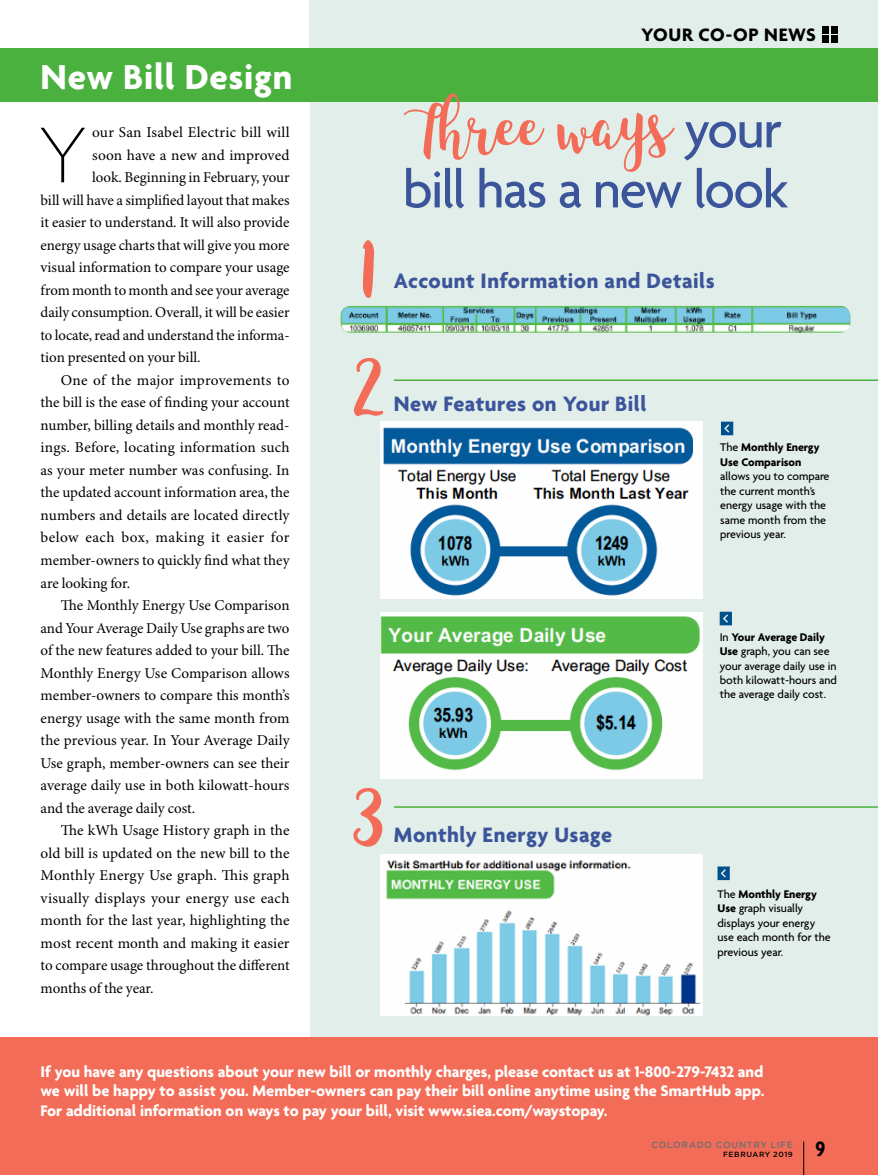
<style>
.page{position:relative;width:878px;height:1175px;background:#fff}
.page>*{position:absolute;margin:0;border:0;box-sizing:border-box;transform-origin:0 0}
.t1{font:100 85.5px "Agenda";color:#000}
.t2{font:69px "King Basil Lite";color:#f36c57}
.t3{font:500 55.5px "Agenda";letter-spacing:-.03em;color:#3b549a}
.t4{font:55.5px "King Basil Lite";letter-spacing:-.015em;color:#f36c57}
.t5{font:700 37.5px "Agenda";letter-spacing:.02em;color:#fff}
.t6{font:700 22.5px "Agenda";letter-spacing:.02em;color:#3b549a}
.t7{font:700 condensed 22.5px "Agenda";color:#000}
.t8{font:700 19.5px "Agenda";letter-spacing:.03em;color:#000}
.t9{font:700 16.5px/19.8px "Agenda";color:#fff;text-align:justify}
.t10{font:15px "Minion Pro";color:#000}
.t11{font:15px "Minion Pro";letter-spacing:.02em;color:#000}
.t12{font:15px "Minion Pro";letter-spacing:.03em;color:#000}
.t13{font:500 12px/14.4px "Agenda";color:#000}
.t14{font:700 12px/14.4px "Agenda";color:#000}
.t15{font:500 9px "Gotham HTF";letter-spacing:.075em;color:#6d6e71}
.t16{font:500 7.5px "Gotham HTF";letter-spacing:.08em;color:#000}
.s1{font-family:"Agenda";font-weight:500;color:#3b549a}
.s2{font-weight:500}
.s3{font-weight:700}
</style>
<div class="page">
<div style="left:310px;top:0;width:568px;height:1174px;background:#e1eee9"></div>
<hr style="left:0;top:907px;width:1px;height:267px;background:#000">
<div style="left:0;top:1037px;width:878px;height:137px;background:#f36c57"></div>
<img style="left:380px;top:421px;width:322px;height:177px">
<img style="left:380px;top:613px;width:322px;height:166px">
<svg style="left:721px;top:421px;width:12px;height:14px"></svg>
<svg style="left:719px;top:611px;width:13px;height:14px"></svg>
<img style="left:340px;top:306px;width:510px;height:27px">
<img style="left:380px;top:854px;width:322px;height:161px">
<hr style="left:394px;top:806px;width:484px;height:1px;background:#4ab13e">
<hr style="left:394px;top:379px;width:484px;height:2px;background:#4ab13e">
<div style="left:0;top:48px;width:878px;height:54px;background:#4ab13e"></div>
<svg style="left:717px;top:866px;width:12px;height:14px"></svg>
<hr style="left:803px;top:1141px;width:1px;height:33px;background:#000">
<div style="left:830px;top:36px;width:7px;height:7px;background:#000"></div>
<div style="left:830px;top:26px;width:7px;height:7px;background:#000"></div>
<div style="left:821px;top:36px;width:7px;height:7px;background:#000"></div>
<div style="left:821px;top:26px;width:7px;height:7px;background:#000"></div>
<h3 class="t5" style="left:40px;top:57px;width:253px">New Bill Design</h3>
<h1 class="t1" style="left:38px;top:109px;width:52px">Y</h1>
<p class="t11" style="left:92px;top:123px;width:199px">our San Isabel Electric bill will</p>
<p class="t10" style="left:92px;top:146px;width:199px">soon have a new and improved</p>
<p class="t10" style="left:92px;top:168px;width:199px">look. Beginning in February, your</p>
<p class="t10" style="left:41px;top:191px;width:250px">bill will have a simplified layout that makes</p>
<p class="t10" style="left:41px;top:213px;width:250px">it easier to understand. It will also provide</p>
<p class="t10" style="left:41px;top:236px;width:250px">energy usage charts that will give you more</p>
<p class="t10" style="left:41px;top:258px;width:250px">visual information to compare your usage</p>
<p class="t10" style="left:41px;top:281px;width:250px">from month to month and see your average</p>
<p class="t10" style="left:41px;top:303px;width:250px">daily consumption. Overall, it will be easier</p>
<p class="t10" style="left:41px;top:326px;width:250px">to locate, read and understand the informa-</p>
<p class="t10" style="left:41px;top:348px;width:162px">tion presented on your bill.</p>
<p class="t10" style="left:61px;top:371px;width:230px">One of the major improvements to</p>
<p class="t10" style="left:41px;top:393px;width:250px">the bill is the ease of finding your account</p>
<p class="t10" style="left:41px;top:416px;width:250px">number, billing details and monthly read-</p>
<p class="t10" style="left:41px;top:438px;width:250px">ings. Before, locating information such</p>
<p class="t10" style="left:41px;top:461px;width:250px">as your meter number was confusing. In</p>
<p class="t10" style="left:41px;top:483px;width:250px">the updated account information area, the</p>
<p class="t10" style="left:41px;top:506px;width:250px">numbers and details are located directly</p>
<p class="t12" style="left:41px;top:528px;width:250px">below each box, making it easier for</p>
<p class="t10" style="left:41px;top:551px;width:250px">member-owners to quickly find what they</p>
<p class="t10" style="left:41px;top:573px;width:91px">are looking for.</p>
<p class="t10" style="left:61px;top:596px;width:230px">The Monthly Energy Use Comparison</p>
<p class="t10" style="left:41px;top:618px;width:250px">and Your Average Daily Use graphs are two</p>
<p class="t10" style="left:41px;top:641px;width:250px">of the new features added to your bill. The</p>
<p class="t10" style="left:41px;top:663px;width:250px">Monthly Energy Use Comparison allows</p>
<p class="t10" style="left:41px;top:686px;width:250px">member-owners to compare this month’s</p>
<p class="t10" style="left:41px;top:708px;width:250px">energy usage with the same month from</p>
<p class="t10" style="left:41px;top:731px;width:250px">the previous year. In Your Average Daily</p>
<p class="t10" style="left:41px;top:753px;width:250px">Use graph, member-owners can see their</p>
<p class="t10" style="left:41px;top:776px;width:250px">average daily use in both kilowatt-hours</p>
<p class="t10" style="left:41px;top:798px;width:156px">and the average daily cost.</p>
<p class="t10" style="left:61px;top:821px;width:230px">The kWh Usage History graph in the</p>
<p class="t10" style="left:41px;top:843px;width:250px">old bill is updated on the new bill to the</p>
<p class="t10" style="left:41px;top:866px;width:250px">Monthly Energy Use graph. This graph</p>
<p class="t11" style="left:41px;top:888px;width:250px">visually displays your energy use each</p>
<p class="t10" style="left:41px;top:911px;width:250px">month for the last year, highlighting the</p>
<p class="t10" style="left:41px;top:933px;width:250px">most recent month and making it easier</p>
<p class="t10" style="left:41px;top:956px;width:250px">to compare usage throughout the different</p>
<p class="t10" style="left:41px;top:978px;width:114px">months of the year.</p>
<h3 class="t8" style="left:641px;top:24px;width:176px">YOUR CO-OP NEWS</h3>
<h2 class="t2" style="left:360px;top:218px;width:20px">1</h2>
<h3 class="t4" style="left:409px;top:86px;width:374px">Three ways <span class="s1">your</span></h3>
<h3 class="t3" style="left:403px;top:160px;width:387px">bill has a new look</h3>
<h3 class="t6" style="left:394px;top:269px;width:322px">Account Information and Details</h3>
<h2 class="t2" style="left:351px;top:336px;width:39px">2</h2>
<h3 class="t6" style="left:394px;top:391px;width:254px">New Features on Your Bill</h3>
<p class="t14" style="left:720px;top:441px;width:101px"><span class="s2">The</span> Monthly Energy<br>Use Comparison</p>
<p class="t13" style="left:720px;top:470px;width:111px">allows you to compare the current month’s energy usage with the same month from the previous year.</p>
<p class="t13" style="left:719px;top:630px;width:119px">In <span class="s3">Your Average Daily<br>Use</span> graph, you can see your average daily use in both kilowatt-hours and the average daily cost.</p>
<h2 class="t2" style="left:351px;top:769px;width:36px">3</h2>
<h3 class="t6" style="left:394px;top:822px;width:220px">Monthly Energy Usage</h3>
<p class="t13" style="left:717px;top:887px;width:115px">The <span class="s3">Monthly Energy<br>Use</span> graph visually displays your energy use each month for the previous year.</p>
<p class="t9" style="left:40px;top:1062px;width:725px">If you have any questions about your new bill or monthly charges, please contact us at 1-800-279-7432 and we will be happy to assist you. Member-owners can pay their bill online anytime using the SmartHub app.<br>For additional information on ways to pay your bill, visit www.siea.com/waystopay.</p>
<p class="t15" style="left:651px;top:1140px;width:143px">COLORADO COUNTRY LIFE</p>
<p class="t16" style="left:723px;top:1150px;width:71px">FEBRUARY 2019</p>
<h3 class="t7" style="left:815px;top:1136px;width:11px">9</h3>
</div>
